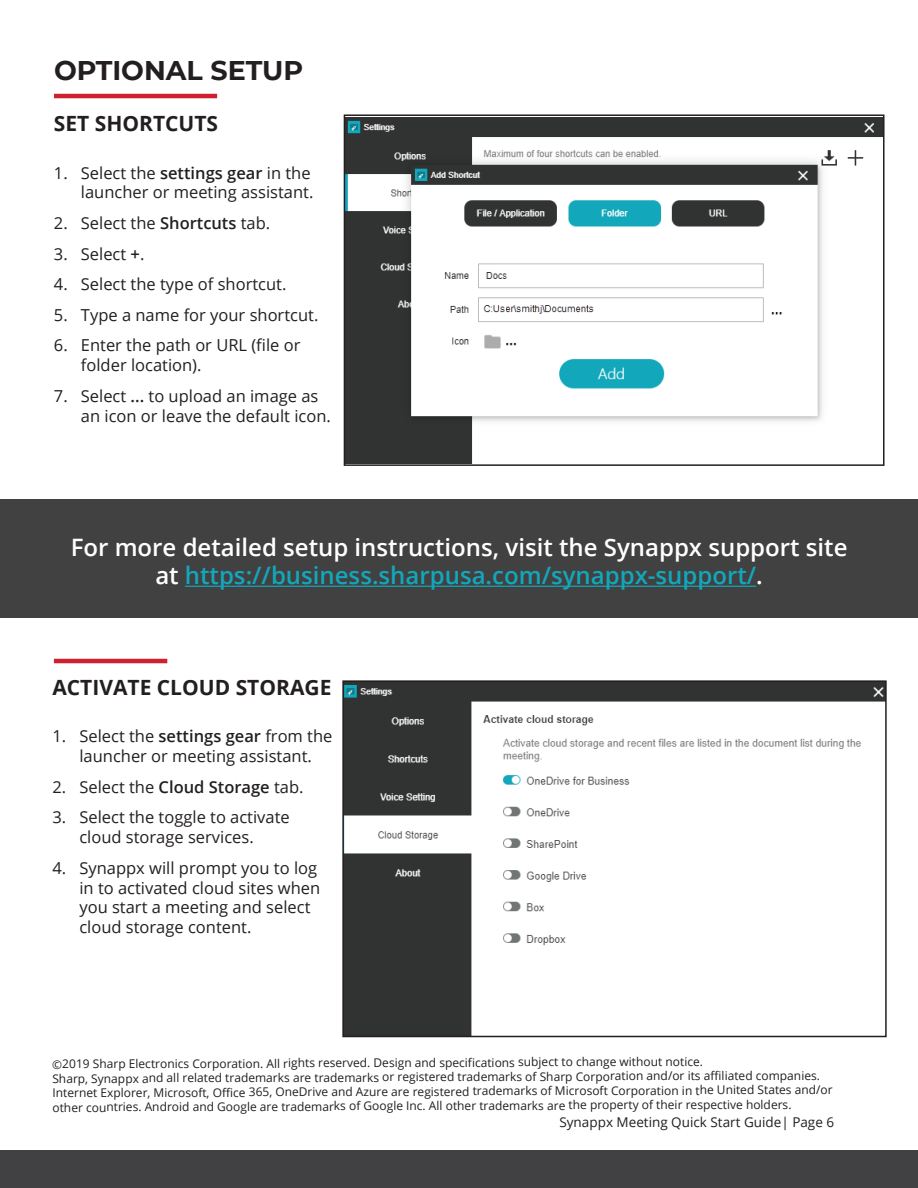
<style>
.page{position:relative;width:918px;height:1188px;background:#fff}
.page>*{position:absolute;margin:0;border:0;box-sizing:border-box;transform-origin:0 0}
.t1{font:700 27px "Montserrat";color:#231f20}
.t2{font:600 24px/28.8px "Open Sans";color:#fff;text-align:center}
.t3{font:700 21px "Open Sans";color:#231f20}
.t4{font:16.5px/19.8px "Open Sans";color:#231f20}
.t5{font:13.5px "Open Sans";color:#231f20}
.t6{font:12px/14.2px "Open Sans";letter-spacing:-.005em;color:#231f20}
.s1{font-weight:600}
.s2{color:#12a7bb}
</style>
<div class="page">
<div style="left:0;top:499px;width:918px;height:119px;background:#414142"></div>
<hr style="left:54px;top:94px;width:163px;height:4px;background:#cf202f">
<hr style="left:54px;top:659px;width:113px;height:4px;background:#cf202f">
<img style="left:345px;top:683px;width:539px;height:351px">
<div style="left:342px;top:680px;width:545px;height:357px;border:2px solid #231f20"></div>
<img style="left:347px;top:117px;width:535px;height:346px">
<div style="left:344px;top:114px;width:541px;height:352px;border:2px solid #231f20"></div>
<div style="left:0;top:1150px;width:918px;height:38px;background:#414042"></div>
<hr style="left:185px;top:586px;width:571px;height:1px;background:#12a7bb">
<h1 class="t1" style="left:54px;top:51px;width:251px">OPTIONAL SETUP</h1>
<p class="t3" style="left:54px;top:108px;width:166px">SET SHORTCUTS</p>
<p class="t4" style="left:54px;top:162px;width:261px;text-align:right">1. Select the <span class="s1">settings gear</span> in the launcher or meeting assistant.</p>
<p class="t4" style="left:54px;top:213px;width:218px">2. Select the <span class="s1">Shortcuts</span> tab.</p>
<p class="t4" style="left:54px;top:243px;width:92px">3. Select <span class="s1">+</span>.</p>
<p class="t4" style="left:54px;top:274px;width:234px">4. Select the type of shortcut.</p>
<p class="t4" style="left:54px;top:305px;width:266px">5. Type a name for your shortcut.</p>
<p class="t4" style="left:81px;top:335px;width:221px;text-indent:-27px">6. Enter the path or URL (file or folder location).</p>
<p class="t4" style="left:81px;top:386px;width:251px;text-indent:-27px">7. Select <span class="s1">...</span> to upload an image as an icon or leave the default icon.</p>
<h2 class="t2" style="left:71px;top:532px;width:778px">For more detailed setup instructions, visit the Synappx support site at <span class="s2">https://business.sharpusa.com/synappx-support/</span>.</h2>
<p class="t3" style="left:52px;top:673px;width:281px">ACTIVATE CLOUD STORAGE</p>
<p class="t4" style="left:52px;top:726px;width:282px;text-align:center">1. Select the <span class="s1">settings gear</span> from the launcher or meeting assistant.</p>
<p class="t4" style="left:52px;top:777px;width:253px">2. Select the <span class="s1">Cloud Storage</span> tab.</p>
<p class="t4" style="left:52px;top:807px;width:239px;text-align:center">3. Select the toggle to activate cloud storage services.</p>
<p class="t4" style="left:79px;top:858px;width:242px;text-indent:-27px">4. Synappx will prompt you to log in to activated cloud sites when you start a meeting and select cloud storage content.</p>
<p class="t6" style="left:52px;top:1055px;width:782px">©2019 Sharp Electronics Corporation. All rights reserved. Design and specifications subject to change without notice.<br>Sharp, Synappx and all related trademarks are trademarks or registered trademarks of Sharp Corporation and/or its affiliated companies.<br>Internet Explorer, Microsoft, Office 365, OneDrive and Azure are registered trademarks of Microsoft Corporation in the United States and/or other countries. Android and Google are trademarks of Google Inc. All other trademarks are the property of their respective holders.</p>
<p class="t5" style="left:559px;top:1113px;width:276px">Synappx Meeting Quick Start Guide| Page 6</p>
</div>
